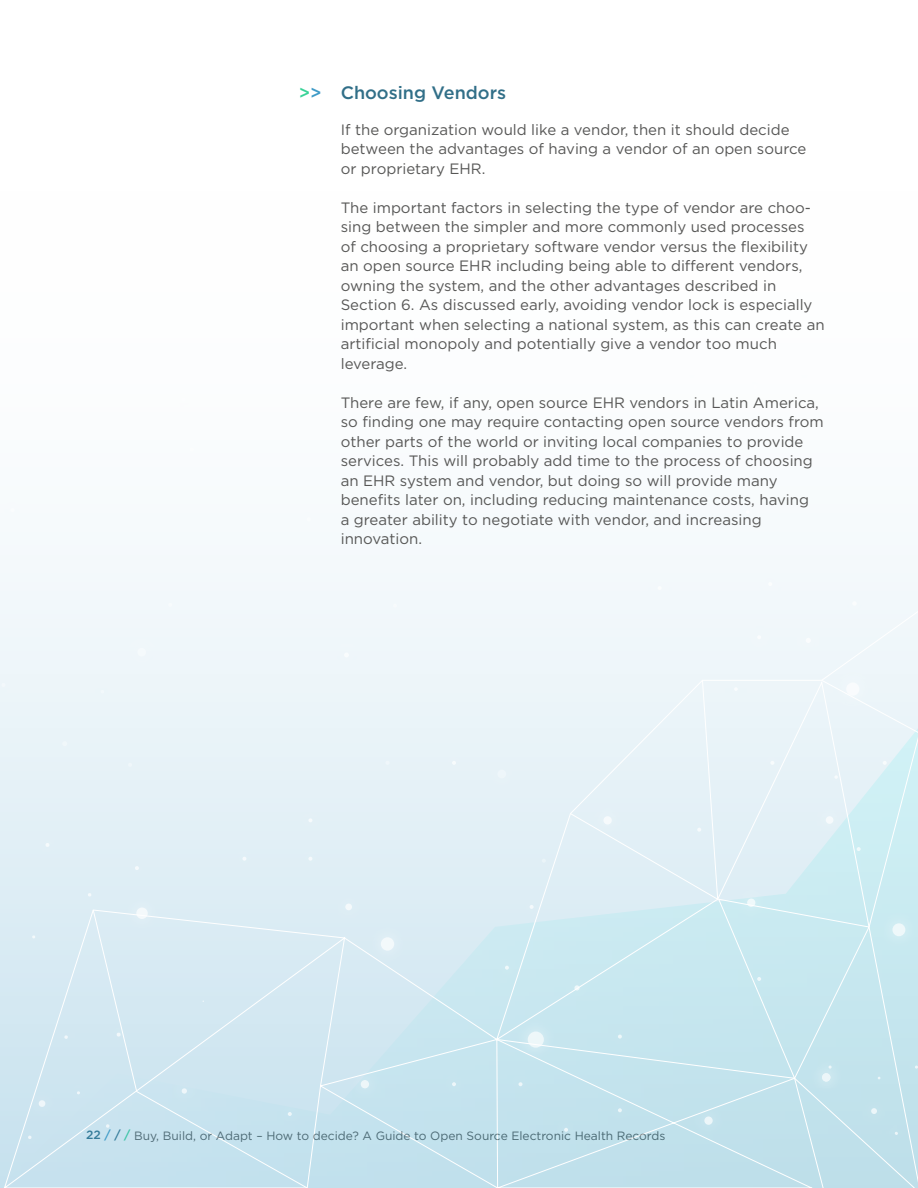
<style>
.page{position:relative;width:918px;height:1188px;background:#fff}
.page>*{position:absolute;margin:0;border:0;box-sizing:border-box;transform-origin:0 0}
.t1{font:500 18px "Gotham";color:#316f88}
.t2{font:15px/19.5px "Gotham";color:#575756}
.t3{font:12px "Gotham";color:#575756}
.s1{color:#39d398}
.s2{color:#3f9bc7}
.s3{font-weight:500;color:#316f88}
.s4{font-weight:500;color:#3f9bc7}
.s5{font-weight:500;color:#39d398}
</style>
<div class="page">
<svg style="left:2px;top:609px;width:916px;height:579px"></svg>
<div style="left:496px;top:898px;width:374px;height:181px;background:#c7e8f0"></div>
<svg style="left:92px;top:909px;width:216px;height:279px;background:#d0e6f1"></svg>
<img style="left:342px;top:1061px;width:46px;height:47px">
<div style="left:361px;top:1080px;width:8px;height:8px;background:#edf6f9;border-radius:50%"></div>
<div style="left:362px;top:919px;width:51px;height:51px;background:#daebf4"></div>
<div style="left:381px;top:937px;width:13px;height:14px;background:#f3f9fb;border-radius:50%"></div>
<img style="left:509px;top:1013px;width:54px;height:54px">
<div style="left:528px;top:1032px;width:16px;height:16px;background:#edf7f9;border-radius:50%"></div>
<div style="left:118px;top:889px;width:49px;height:49px;background:#dcedf4"></div>
<div style="left:136px;top:908px;width:12px;height:11px;background:#f4f9fb;border-radius:50%"></div>
<div style="left:686px;top:1098px;width:46px;height:46px;background:#c1e2ec"></div>
<svg style="left:704px;top:1116px;width:9px;height:9px"></svg>
<img style="left:803px;top:1055px;width:7px;height:22px">
<img style="left:874px;top:928px;width:44px;height:27px">
<div style="left:892px;top:923px;width:13px;height:13px;background:#eef8fa;border-radius:50%"></div>
<img style="left:728px;top:880px;width:47px;height:46px">
<div style="left:747px;top:899px;width:8px;height:8px;background:#eff9fb;border-radius:50%"></div>
<div style="left:715px;top:669px;width:42px;height:41px;background:#edf5f9"></div>
<svg style="left:734px;top:687px;width:4px;height:4px"></svg>
<img style="left:827px;top:664px;width:52px;height:15px">
<div style="left:163px;top:1070px;width:43px;height:43px;background:#cbe5f0"></div>
<svg style="left:182px;top:1088px;width:5px;height:6px"></svg>
<div style="left:119px;top:629px;width:46px;height:47px;background:#eff6fa"></div>
<div style="left:137px;top:648px;width:9px;height:8px;background:#f5fafc;border-radius:50%"></div>
<div style="left:325px;top:634px;width:43px;height:43px;background:#eff6fa"></div>
<svg style="left:344px;top:653px;width:5px;height:4px"></svg>
<div style="left:479px;top:751px;width:46px;height:46px;background:#e6f2f7"></div>
<div style="left:498px;top:770px;width:8px;height:8px;background:#eef6fa;border-radius:50%"></div>
<div style="left:327px;top:885px;width:44px;height:44px;background:#ddedf4"></div>
<div style="left:345px;top:904px;width:7px;height:6px;background:#f4f9fb;border-radius:50%"></div>
<div style="left:224px;top:838px;width:41px;height:42px;background:#e0eef5"></div>
<svg style="left:242px;top:857px;width:4px;height:4px"></svg>
<div style="left:290px;top:841px;width:41px;height:39px;background:#e0eef5"></div>
<svg style="left:308px;top:857px;width:4px;height:4px"></svg>
<div style="left:290px;top:800px;width:41px;height:41px;background:#e3f0f6"></div>
<svg style="left:308px;top:818px;width:4px;height:4px"></svg>
<div style="left:433px;top:742px;width:42px;height:42px;background:#e7f2f7"></div>
<svg style="left:452px;top:761px;width:4px;height:4px"></svg>
<div style="left:752px;top:742px;width:42px;height:42px;background:#e7f2f8"></div>
<svg style="left:770px;top:761px;width:4px;height:4px"></svg>
<img style="left:807px;top:798px;width:14px;height:45px">
<div style="left:599px;top:1090px;width:42px;height:41px;background:#c2e2ec"></div>
<svg style="left:618px;top:1108px;width:4px;height:4px"></svg>
<img style="left:719px;top:809px;width:1px;height:42px">
<div style="left:569px;top:680px;width:150px;height:221px;background:#e5f1f7"></div>
<div style="left:599px;top:1016px;width:42px;height:41px;background:#c6e5ee"></div>
<svg style="left:618px;top:1035px;width:4px;height:4px"></svg>
<div style="left:556px;top:967px;width:42px;height:43px;background:#c9e8f0"></div>
<svg style="left:574px;top:985px;width:6px;height:5px"></svg>
<div style="left:787px;top:619px;width:43px;height:43px;background:#f0f7fa"></div>
<svg style="left:806px;top:638px;width:5px;height:5px"></svg>
<div style="left:367px;top:742px;width:41px;height:42px;background:#e7f2f7"></div>
<svg style="left:386px;top:761px;width:4px;height:4px"></svg>
<div style="left:500px;top:1064px;width:42px;height:41px;background:#c4e3ee"></div>
<svg style="left:519px;top:1082px;width:4px;height:4px"></svg>
<div style="left:545px;top:1109px;width:42px;height:42px;background:#c1e1ec"></div>
<svg style="left:564px;top:1128px;width:4px;height:4px"></svg>
<div style="left:433px;top:1064px;width:42px;height:41px;background:#c5e4ee"></div>
<svg style="left:452px;top:1082px;width:4px;height:4px"></svg>
<img style="left:816px;top:757px;width:5px;height:41px">
<svg style="left:821px;top:679px;width:97px;height:249px;background:#d9f0f5"></svg>
<div style="left:739px;top:616px;width:41px;height:42px;background:#f0f7fa"></div>
<svg style="left:757px;top:635px;width:4px;height:4px"></svg>
<div style="left:739px;top:958px;width:41px;height:42px;background:#c7e8ef"></div>
<svg style="left:757px;top:977px;width:4px;height:4px"></svg>
<img style="left:511px;top:886px;width:42px;height:42px">
<svg style="left:530px;top:905px;width:4px;height:4px"></svg>
<div style="left:184px;top:982px;width:39px;height:39px;background:#d4e8f2"></div>
<div style="left:523px;top:840px;width:42px;height:42px;background:#e0eef5"></div>
<svg style="left:542px;top:859px;width:4px;height:4px"></svg>
<div style="left:486px;top:947px;width:42px;height:42px;background:#cbe9f1"></div>
<svg style="left:505px;top:966px;width:4px;height:4px"></svg>
<div style="left:269px;top:1093px;width:42px;height:42px;background:#c6e3ee"></div>
<svg style="left:288px;top:1112px;width:4px;height:4px"></svg>
<div style="left:46px;top:1017px;width:41px;height:41px;background:#d1e7f1"></div>
<svg style="left:64px;top:1035px;width:4px;height:4px"></svg>
<img style="left:9px;top:1117px;width:42px;height:41px">
<svg style="left:28px;top:1135px;width:4px;height:4px"></svg>
<div style="left:20px;top:1082px;width:45px;height:44px;background:#cce4f0"></div>
<svg style="left:38px;top:1100px;width:8px;height:7px"></svg>
<div style="left:87px;top:1106px;width:42px;height:41px;background:#c9e3ef"></div>
<svg style="left:106px;top:1124px;width:4px;height:4px"></svg>
<div style="left:58px;top:1073px;width:41px;height:40px;background:#cde5f0"></div>
<svg style="left:77px;top:1091px;width:3px;height:4px"></svg>
<img style="left:810px;top:1047px;width:41px;height:30px">
<img style="left:915px;top:1113px;width:2px;height:41px">
<img style="left:896px;top:1047px;width:22px;height:41px">
<img style="left:859px;top:1058px;width:40px;height:19px">
<div style="left:794px;top:1077px;width:121px;height:111px;background:#c0e0eb"></div>
<div style="left:374px;top:585px;width:42px;height:42px;background:#f2f8fb"></div>
<svg style="left:393px;top:604px;width:4px;height:4px"></svg>
<div style="left:43px;top:722px;width:43px;height:43px;background:#e8f3f8"></div>
<svg style="left:62px;top:741px;width:5px;height:5px"></svg>
<div style="left:834px;top:583px;width:42px;height:42px;background:#f2f8fb"></div>
<svg style="left:852px;top:601px;width:5px;height:5px"></svg>
<div style="left:27px;top:824px;width:42px;height:42px;background:#e1eff6"></div>
<svg style="left:45px;top:843px;width:5px;height:4px"></svg>
<div style="left:98px;top:1014px;width:42px;height:42px;background:#d2e7f1"></div>
<svg style="left:116px;top:1032px;width:5px;height:5px"></svg>
<div style="left:13px;top:917px;width:41px;height:40px;background:#daebf4"></div>
<svg style="left:32px;top:935px;width:3px;height:4px"></svg>
<div style="left:116px;top:847px;width:42px;height:42px;background:#dfeef5"></div>
<svg style="left:135px;top:866px;width:4px;height:4px"></svg>
<div style="left:69px;top:874px;width:41px;height:42px;background:#ddedf5"></div>
<svg style="left:88px;top:893px;width:4px;height:4px"></svg>
<img style="left:0;top:664px;width:25px;height:42px">
<svg style="left:1px;top:683px;width:5px;height:4px"></svg>
<div style="left:109px;top:744px;width:42px;height:42px;background:#e7f2f7"></div>
<svg style="left:128px;top:763px;width:4px;height:4px"></svg>
<div style="left:150px;top:584px;width:41px;height:42px;background:#f2f8fb"></div>
<svg style="left:168px;top:603px;width:4px;height:4px"></svg>
<div style="left:82px;top:671px;width:41px;height:42px;background:#ecf5f9"></div>
<svg style="left:100px;top:690px;width:4px;height:4px"></svg>
<p class="t1" style="left:299px;top:81px;width:209px"><span class="s1">&gt;</span><span class="s2">&gt;</span> Choosing Vendors</p>
<p class="t2" style="left:341px;top:120px;width:467px">If the organization would like a vendor, then it should decide between the advantages of having a vendor of an open source or proprietary EHR.</p>
<p class="t2" style="left:341px;top:198px;width:485px">The important factors in selecting the type of vendor are choo&shy;sing between the simpler and more commonly used processes<br>of choosing a proprietary software vendor versus the flexibility an open source EHR including being able to different vendors, owning the system, and the other advantages described in Section 6. As discussed early, avoiding vendor lock is especially important when selecting a national system, as this can create an artificial monopoly and potentially give a vendor too much leverage.</p>
<p class="t2" style="left:341px;top:393px;width:484px">There are few, if any, open source EHR vendors in Latin America, so finding one may require contacting open source vendors from other parts of the world or inviting local companies to provide services. This will probably add time to the process of choosing an EHR system and vendor, but doing so will provide many benefits later on, including reducing maintenance costs, having<br>a greater ability to negotiate with vendor, and increasing innovation.</p>
<p class="t3" style="left:86px;top:1128px;width:581px"><span class="s3">22</span> <span class="s4">/</span> <span class="s3">/</span> <span class="s5">/</span> Buy, Build, or Adapt – How to decide? A Guide to Open Source Electronic Health Records</p>
</div>
